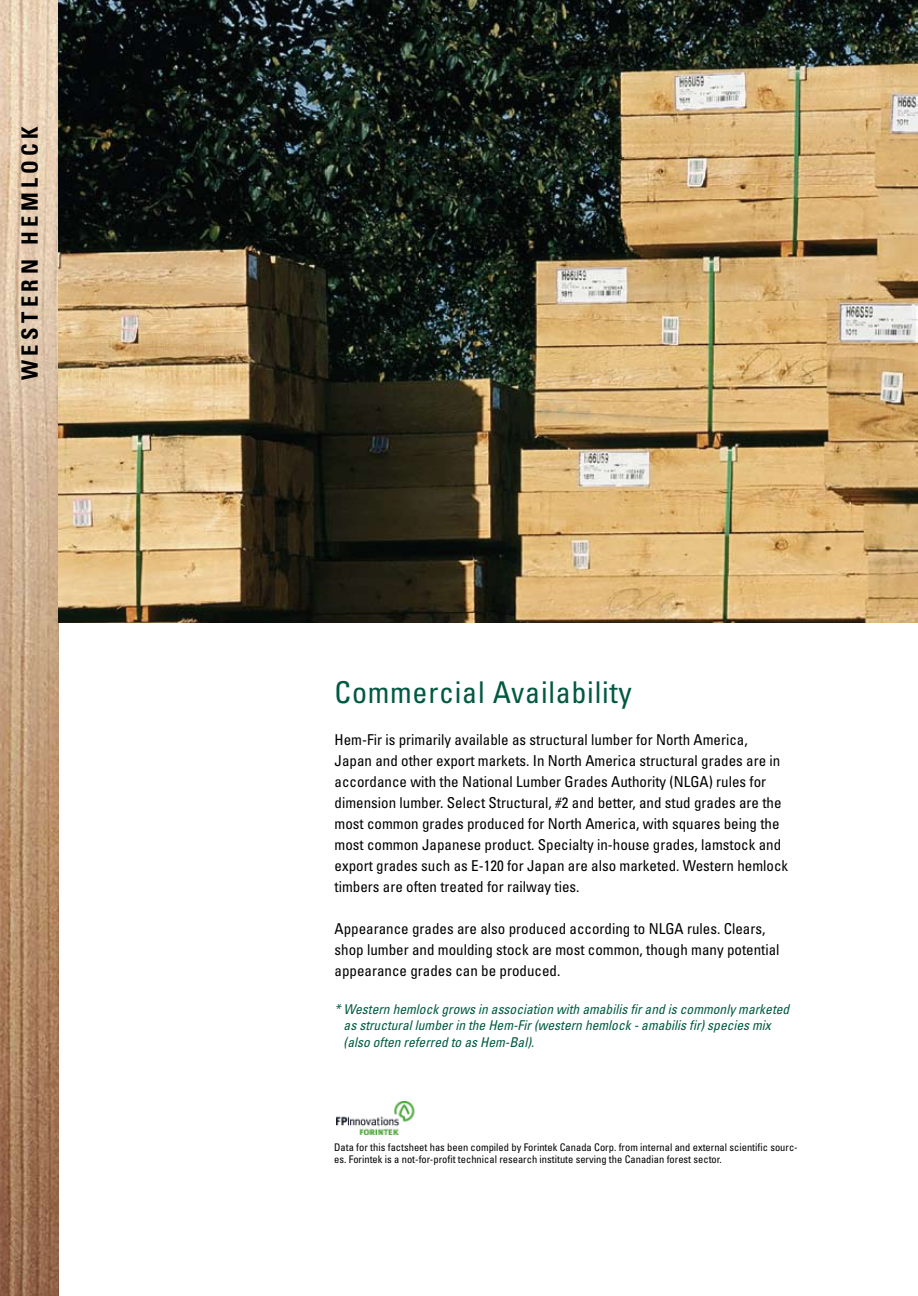
<style>
.page{position:relative;width:918px;height:1296px;background:#fff}
.page>*{position:absolute;margin:0;border:0;box-sizing:border-box;transform-origin:0 0}
.t1{font:condensed 30px "Univers";letter-spacing:.025em;color:#005941}
.t2{font:700 condensed 22.5px "Univers";letter-spacing:.2em;color:#000}
.t3{font:condensed 15px/21px "Univers";color:#000}
.t4{font:italic condensed 13.5px/16.5px "Univers";color:#005941}
.t5{font:condensed 10.5px/12px "Univers";color:#000}
</style>
<div class="page">
<img style="left:0;top:0;width:58px;height:1296px">
<img style="left:336px;top:1101px;width:79px;height:33px">
<img style="left:58px;top:0;width:860px;height:623px">
<h2 class="t2" style="left:16px;top:380px;width:256px;rotate:-90deg">western hemlock</h2>
<h1 class="t1" style="left:335px;top:673px;width:299px">Commercial Availability</h1>
<p class="t3" style="left:335px;top:729px;width:455px">Hem-Fir is primarily available as structural lumber for North America, Japan and other export markets. In North America structural grades are in accordance with the National Lumber Grades Authority (NLGA) rules for dimension lumber. Select Structural, #2 and better, and stud grades are the most common grades produced for North America, with squares being the most common Japanese product. Specialty in-house grades, lamstock and export grades such as E-120 for Japan are also marketed. Western hemlock timbers are often treated for railway ties.</p>
<p class="t3" style="left:335px;top:918px;width:446px">Appearance grades are also produced according to NLGA rules. Clears, shop lumber and moulding stock are most common, though many potential appearance grades can be produced.</p>
<p class="t4" style="left:344px;top:1000px;width:447px;text-indent:-9px">* Western hemlock grows in association with amabilis fir and is commonly marketed as structural lumber in the Hem-Fir (western hemlock - amabilis fir) species mix (also often referred to as Hem-Bal).</p>
<p class="t5" style="left:334px;top:1140px;width:465px">Data for this factsheet has been compiled by Forintek Canada Corp. from internal and external scientific sourc&shy;es. Forintek is a not-for-profit technical research institute serving the Canadian forest sector.</p>
</div>
